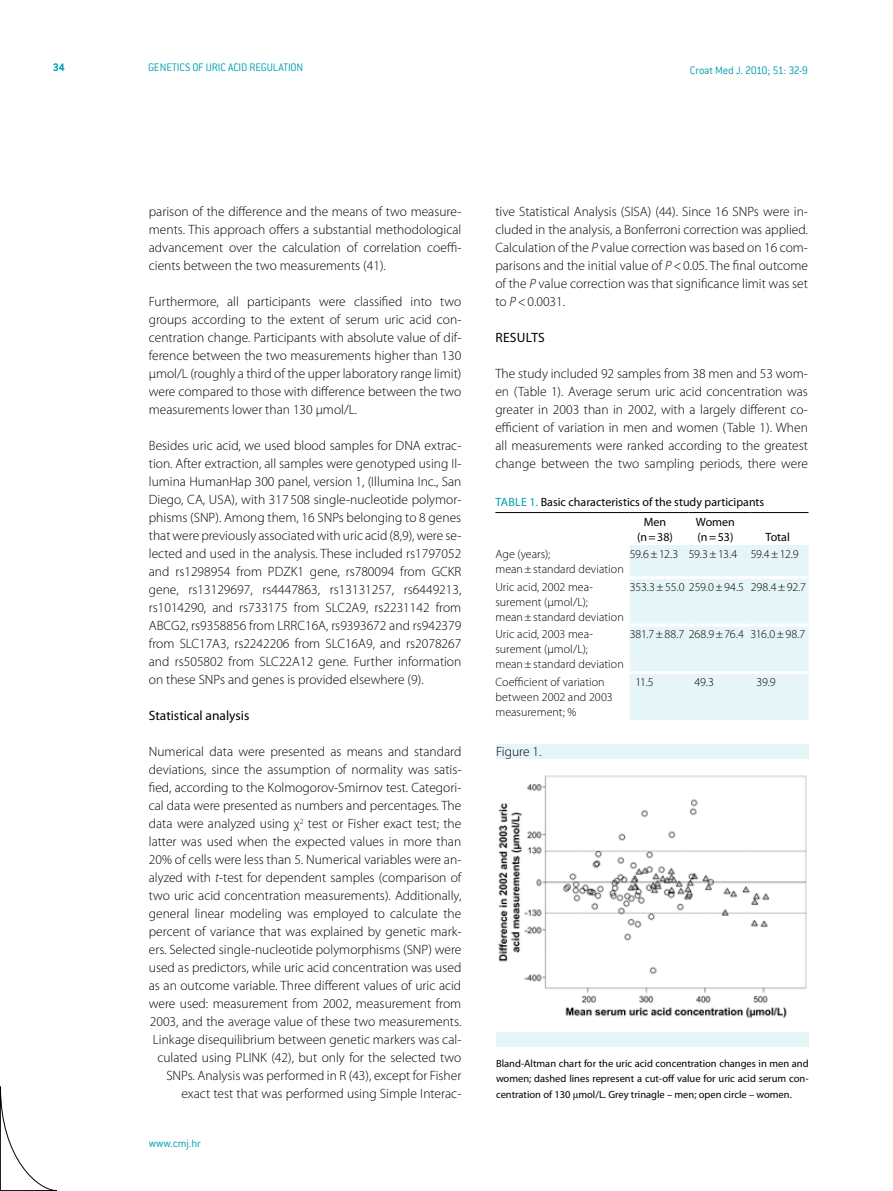
<style>
.page{position:relative;width:893px;height:1191px;background:#fff}
.page>*{position:absolute;margin:0;border:0;box-sizing:border-box;transform-origin:0 0}
.t1{font:300 13.5px/18px "Myriad Pro";color:#000;text-align:justify}
.t2{font:13.5px "Myriad Pro";color:#000}
.t3{font:13.5px "Myriad Pro";letter-spacing:.02em;color:#000}
.t4{font:300 12px/15px "Myriad Pro";letter-spacing:.005em;color:#000}
.t5{font:12px/19.4px "Myriad Pro";color:#000}
.t6{font:300 12px "ITC Conduit LTCE";letter-spacing:-.015em;color:#009fb4}
.t7{font:300 12px "Myriad Pro";letter-spacing:-.02em;color:#000}
.t8{font:300 12px "Myriad Pro";letter-spacing:-.05em;color:#000}
.t9{font:700 12px "ITC Conduit LTCE";color:#009fb4}
.t10{font:10.5px/15.8px "Myriad Pro";color:#000;text-align:justify}
.s1{font-style:italic}
.s2{color:#009fb4}
.s3{font-family:"Times New Roman"}
</style>
<div class="page">
<svg style="left:0;top:1086px;width:57px;height:105px"></svg>
<div style="left:630px;top:545px;width:178px;height:175px;background:#e6f5f8"></div>
<hr style="left:495px;top:512px;width:135px;height:1px;background:#000">
<hr style="left:630px;top:512px;width:59px;height:1px;background:#000">
<hr style="left:689px;top:512px;width:62px;height:1px;background:#000">
<hr style="left:751px;top:512px;width:57px;height:1px;background:#000">
<hr style="left:630px;top:576px;width:59px;height:3px;background:#fff">
<hr style="left:689px;top:576px;width:62px;height:3px;background:#fff">
<hr style="left:751px;top:576px;width:57px;height:3px;background:#fff">
<hr style="left:630px;top:623px;width:59px;height:3px;background:#fff">
<hr style="left:689px;top:623px;width:62px;height:3px;background:#fff">
<hr style="left:751px;top:623px;width:57px;height:3px;background:#fff">
<hr style="left:630px;top:671px;width:59px;height:3px;background:#fff">
<hr style="left:689px;top:671px;width:62px;height:3px;background:#fff">
<hr style="left:751px;top:671px;width:57px;height:3px;background:#fff">
<img style="left:498px;top:775px;width:309px;height:244px">
<div style="left:496px;top:743px;width:312px;height:15px;background:#e6f5f8"></div>
<div style="left:496px;top:1032px;width:312px;height:15px;background:#e6f5f8"></div>
<p class="t9" style="left:53px;top:60px;width:13px">34</p>
<p class="t6" style="left:148px;top:61px;width:156px">GENETICS OF URIC ACID REGULATION</p>
<p class="t6" style="left:690px;top:63px;width:119px">Croat Med J. 2010; 51: 32-9</p>
<p class="t1" style="left:149px;top:202px;width:314px">parison of the difference and the means of two measure&shy;ments. This approach offers a substantial methodological advancement over the calculation of correlation coeffi&shy;cients between the two measurements (41).</p>
<p class="t1" style="left:149px;top:292px;width:314px">Furthermore, all participants were classified into two groups according to the extent of serum uric acid con&shy;centration change. Participants with absolute value of dif&shy;ference between the two measurements higher than 130 μmol/L (roughly a third of the upper laboratory range limit) were compared to those with difference between the two measurements lower than 130 μmol/L.</p>
<p class="t1" style="left:149px;top:436px;width:314px">Besides uric acid, we used blood samples for DNA extrac&shy;tion. After extraction, all samples were genotyped using Il&shy;lumina HumanHap 300 panel, version 1, (Illumina Inc., San Diego, CA, USA), with 317 508 single-nucleotide polymor&shy;phisms (SNP). Among them, 16 SNPs belonging to 8 genes that were previously associated with uric acid (8,9), were se&shy;lected and used in the analysis. These included rs1797052 and rs1298954 from PDZK1 gene, rs780094 from GCKR gene, rs13129697, rs4447863, rs13131257, rs6449213, rs1014290, and rs733175 from SLC2A9, rs2231142 from ABCG2, rs9358856 from LRRC16A, rs9393672 and rs942379 from SLC17A3, rs2242206 from SLC16A9, and rs2078267 and rs505802 from SLC22A12 gene. Further information on these SNPs and genes is provided elsewhere (9).</p>
<p class="t2" style="left:149px;top:707px;width:102px">Statistical analysis</p>
<p class="t1" style="left:149px;top:742px;width:314px;text-align:right">Numerical data were presented as means and standard deviations, since the assumption of normality was satis&shy;fied, according to the Kolmogorov-Smirnov test. Categori&shy;cal data were presented as numbers and percentages. The data were analyzed using χ<sup>2</sup> test or Fisher exact test; the latter was used when the expected values in more than 20% of cells were less than 5. Numerical variables were an&shy;alyzed with <span class="s1">t</span>-test for dependent samples (comparison of two uric acid concentration measurements). Additionally, general linear modeling was employed to calculate the percent of variance that was explained by genetic mark&shy;ers. Selected single-nucleotide polymorphisms (SNP) were used as predictors, while uric acid concentration was used as an outcome variable. Three different values of uric acid were used: measurement from 2002, measurement from 2003, and the average value of these two measurements.<br>Linkage disequilibrium between genetic markers was cal&shy;culated using PLINK (42), but only for the selected two SNPs. Analysis was performed in R (43), except for Fisher exact test that was performed using Simple Interac-</p>
<p class="t6" style="left:149px;top:1136px;width:54px">www.cmj.hr</p>
<p class="t1" style="left:495px;top:202px;width:314px">tive Statistical Analysis (SISA) (44). Since 16 SNPs were in&shy;cluded in the analysis, a Bonferroni correction was applied.<br>Calculation of the <span class="s1">P</span> value correction was based on 16 com&shy;parisons and the initial value of <span class="s1">P</span>&lt;0.05. The final outcome of the <span class="s1">P</span> value correction was that significance limit was set to <span class="s1">P</span>&lt;0.0031.</p>
<p class="t3" style="left:495px;top:329px;width:51px">Results</p>
<p class="t1" style="left:495px;top:364px;width:314px">The study included 92 samples from 38 men and 53 wom&shy;en (Table 1). Average serum uric acid concentration was greater in 2003 than in 2002, with a largely different co&shy;efficient of variation in men and women (Table 1). When all measurements were ranked according to the greatest change between the two sampling periods, there were</p>
<p class="t5" style="left:644px;top:492px;width:122px;text-indent:-148px"><span class="s2">Table 1.</span> Basic characteristics of the study participants<br>Men</p>
<p class="t5" style="left:637px;top:527px;width:37px">(n=38)</p>
<p class="t5" style="left:696px;top:514px;width:41px;line-height:15px">Women (n=53)</p>
<p class="t5" style="left:765px;top:527px;width:26px">Total</p>
<p class="t4" style="left:495px;top:547px;width:130px">Age (years); mean±standard deviation</p>
<p class="t8" style="left:630px;top:547px;width:170px">59.6±12.3 59.3±13.4 59.4±12.9</p>
<p class="t4" style="left:495px;top:579px;width:130px">Uric acid, 2002 mea&shy;surement (μmol/L); mean±standard deviation</p>
<p class="t7" style="left:630px;top:579px;width:178px">353.3±55.0 259.0±94.5 298.4±92.7</p>
<p class="t4" style="left:495px;top:627px;width:130px">Uric acid, 2003 mea&shy;surement (μmol/L); mean±standard deviation</p>
<p class="t4" style="left:630px;top:627px;width:177px">381.7±88.7 268.9±76.4 316.0±98.7</p>
<p class="t4" style="left:495px;top:674px;width:119px">Coefficient of variation between 2002 and 2003 measurement; %</p>
<p class="t4" style="left:636px;top:674px;width:20px">11.5</p>
<p class="t4" style="left:695px;top:674px;width:21px">49.3</p>
<p class="t4" style="left:756px;top:674px;width:21px">39.9</p>
<p class="t1" style="left:496px;top:742px;width:47px">Figure 1.</p>
<p class="t10" style="left:496px;top:1055px;width:314px">Bland-Altman chart for the uric acid concentration changes in men and women; dashed lines represent a cut-off value for uric acid serum con&shy;centration of 130 <span class="s3">μ</span>mol/L. Grey trinagle – men; open circle – women.</p>
</div>
